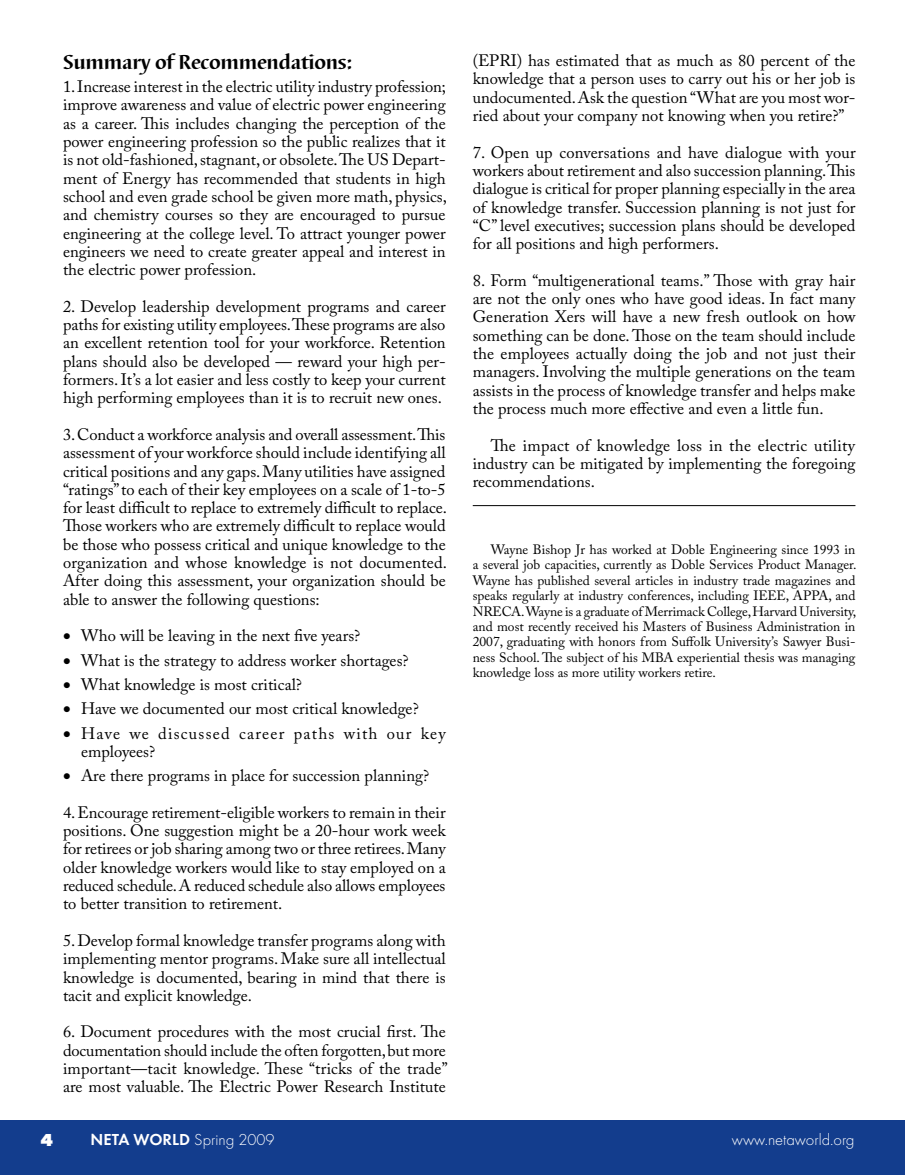
<style>
.page{position:relative;width:905px;height:1175px;background:#fff}
.page>*{position:absolute;margin:0;border:0;box-sizing:border-box;transform-origin:0 0}
.t1{font:700 21px "Barbedor T";letter-spacing:-.015em;color:#000}
.t2{font:16.5px/18.3px "Adobe Caslon Pro";color:#000;text-align:justify}
.t3{font:16.5px/18.3px "Adobe Caslon Pro";letter-spacing:.075em;color:#000}
.t4{font:300 16.5px "Futura TOT";color:#fff}
.t5{font:13.5px/15.5px "Adobe Caslon Pro";color:#000;text-align:justify}
.s1{font-family:"Futura TOT Dem";font-weight:400}
</style>
<div class="page">
<div style="left:0;top:1120px;width:904px;height:54px;background:#133d8d"></div>
<hr style="left:472px;top:505px;width:383px;height:1px;background:#000">
<p class="t1" style="left:63px;top:51px;width:291px">Summary of Recommendations:</p>
<p class="t2" style="left:63px;top:77px;width:385px">1. Increase interest in the electric utility industry profession; improve awareness and value of electric power engineering as a career. This includes changing the perception of the power engineering profession so the public realizes that it is not old-fashioned, stagnant, or obsolete. The US Depart&shy;ment of Energy has recommended that students in high school and even grade school be given more math, physics, and chemistry courses so they are encouraged to pursue engineering at the college level. To attract younger power engineers we need to create greater appeal and interest in the electric power profession.</p>
<p class="t2" style="left:63px;top:297px;width:384px">2. Develop leadership development programs and career paths for existing utility employees. These programs are also an excellent retention tool for your workforce. Retention plans should also be developed — reward your high per&shy;formers. It’s a lot easier and less costly to keep your current high performing employees than it is to recruit new ones.</p>
<p class="t2" style="left:63px;top:425px;width:385px">3. Conduct a workforce analysis and overall assessment. This assessment of your workforce should include identifying all critical positions and any gaps. Many utilities have assigned “ratings” to each of their key employees on a scale of 1-to-5 for least difficult to replace to extremely difficult to replace.<br>Those workers who are extremely difficult to replace would be those who possess critical and unique knowledge to the organization and whose knowledge is not documented.<br>After doing this assessment, your organization should be able to answer the following questions:</p>
<p class="t2" style="left:63px;top:626px;width:299px">• Who will be leaving in the next five years?</p>
<p class="t2" style="left:63px;top:650px;width:347px">• What is the strategy to address worker shortages?</p>
<p class="t2" style="left:63px;top:675px;width:240px">• What knowledge is most critical?</p>
<p class="t2" style="left:63px;top:699px;width:357px">• Have we documented our most critical knowledge?</p>
<p class="t3" style="left:81px;top:723px;width:366px;text-indent:-18px">• Have we discussed career paths with our key employees?</p>
<p class="t2" style="left:63px;top:766px;width:368px">• Are there programs in place for succession planning?</p>
<p class="t2" style="left:63px;top:803px;width:384px">4. Encourage retirement-eligible workers to remain in their positions. One suggestion might be a 20-hour work week for retirees or job sharing among two or three retirees. Many older knowledge workers would like to stay employed on a reduced schedule. A reduced schedule also allows employees to better transition to retirement.</p>
<p class="t2" style="left:63px;top:931px;width:384px">5. Develop formal knowledge transfer programs along with implementing mentor programs. Make sure all intellectual knowledge is documented, bearing in mind that there is tacit and explicit knowledge.</p>
<p class="t2" style="left:63px;top:1022px;width:386px;text-align:left">6. Document procedures with the most crucial first. The documentation should include the often forgotten, but more important—tacit knowledge. These “tricks of the trade” are most valuable. The Electric Power Research Institute</p>
<p class="t2" style="left:472px;top:51px;width:384px">(EPRI) has estimated that as much as 80 percent of the knowledge that a person uses to carry out his or her job is undocumented. Ask the question “What are you most wor&shy;ried about your company not knowing when you retire?”</p>
<p class="t2" style="left:472px;top:143px;width:384px">7. Open up conversations and have dialogue with your workers about retirement and also succession planning. This dialogue is critical for proper planning especially in the area of knowledge transfer. Succession planning is not just for “C” level executives; succession plans should be developed for all positions and high performers.</p>
<p class="t2" style="left:472px;top:271px;width:384px">8. Form “multigenerational teams.” Those with gray hair are not the only ones who have good ideas. In fact many Generation Xers will have a new fresh outlook on how something can be done. Those on the team should include the employees actually doing the job and not just their managers. Involving the multiple generations on the team assists in the process of knowledge transfer and helps make the process much more effective and even a little fun.</p>
<p class="t2" style="left:472px;top:436px;width:384px;text-indent:18px">The impact of knowledge loss in the electric utility industry can be mitigated by implementing the foregoing recommendations.</p>
<p class="t5" style="left:472px;top:541px;width:385px;text-indent:18px">Wayne Bishop Jr has worked at Doble Engineering since 1993 in a several job capacities, currently as Doble Services Product Manager.<br>Wayne has published several articles in industry trade magazines and speaks regularly at industry conferences, including IEEE, APPA, and NRECA. Wayne is a graduate of Merrimack College, Harvard University, and most recently received his Masters of Business Administration in 2007, graduating with honors from Suffolk University’s Sawyer Busi&shy;ness School. The subject of his MBA experiential thesis was managing knowledge loss as more utility workers retire.</p>
<p class="t4" style="left:91px;top:1129px;width:185px"><span class="s1">NETA WORLD</span> Spring 2009</p>
<p class="t4" style="left:732px;top:1129px;width:124px">www.netaworld.org</p>
</div>
